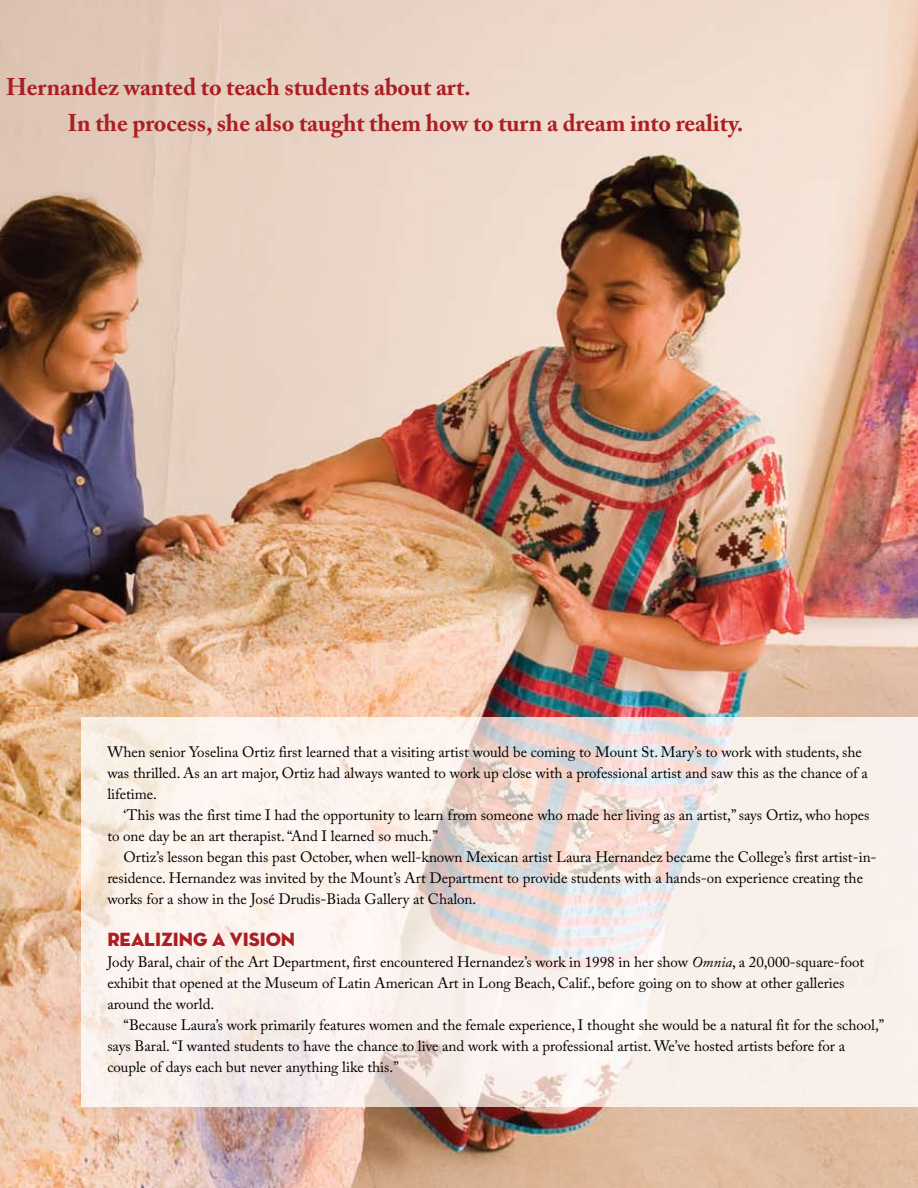
<style>
.page{position:relative;width:918px;height:1188px;background:#fff}
.page>*{position:absolute;margin:0;border:0;box-sizing:border-box;transform-origin:0 0}
.t1{font:700 24px/36px "Adobe Caslon Pro";letter-spacing:-.005em;color:#ab1f23}
.t2{font:19.5px "Neutra Disp Titling";letter-spacing:-.005em;color:#ab1f23}
.t3{font:15px/21px "Adobe Caslon Pro";letter-spacing:-.005em;color:#000}
.s1{font-style:italic}
</style>
<div class="page">
<img style="left:0;top:0;width:918px;height:1188px">
<img style="left:81px;top:717px;width:837px;height:390px">
<h1 class="t1" style="left:67px;top:69px;width:678px;text-indent:-61px">Hernandez wanted to teach students about art.<br>In the process, she also taught them how to turn a dream into reality.</h1>
<p class="t3" style="left:107px;top:741px;width:762px">When senior Yoselina Ortiz first learned that a visiting artist would be coming to Mount St. Mary’s to work with students, she was thrilled. As an art major, Ortiz had always wanted to work up close with a professional artist and saw this as the chance of a lifetime.</p>
<p class="t3" style="left:107px;top:804px;width:764px;text-indent:16px">‘This was the first time I had the opportunity to learn from someone who made her living as an artist,” says Ortiz, who hopes to one day be an art therapist. “And I learned so much.”</p>
<p class="t3" style="left:107px;top:846px;width:771px;text-indent:16px">Ortiz’s lesson began this past October, when well-known Mexican artist Laura Hernandez became the College’s first artist-in&shy;residence. Hernandez was invited by the Mount’s Art Department to provide students with a hands-on experience creating the works for a show in the José Drudis-Biada Gallery at Chalon.</p>
<h2 class="t2" style="left:107px;top:927px;width:189px">REALIZING A VISION</h2>
<p class="t3" style="left:107px;top:951px;width:758px">Jody Baral, chair of the Art Department, first encountered Hernandez’s work in 1998 in her show <span class="s1">Omnia</span>, a 20,000-square-foot exhibit that opened at the Museum of Latin American Art in Long Beach, Calif., before going on to show at other galleries around the world.</p>
<p class="t3" style="left:107px;top:1014px;width:778px;text-indent:16px">“Because Laura’s work primarily features women and the female experience, I thought she would be a natural fit for the school,” says Baral. “I wanted students to have the chance to live and work with a professional artist. We’ve hosted artists before for a couple of days each but never anything like this.”</p>
</div>
